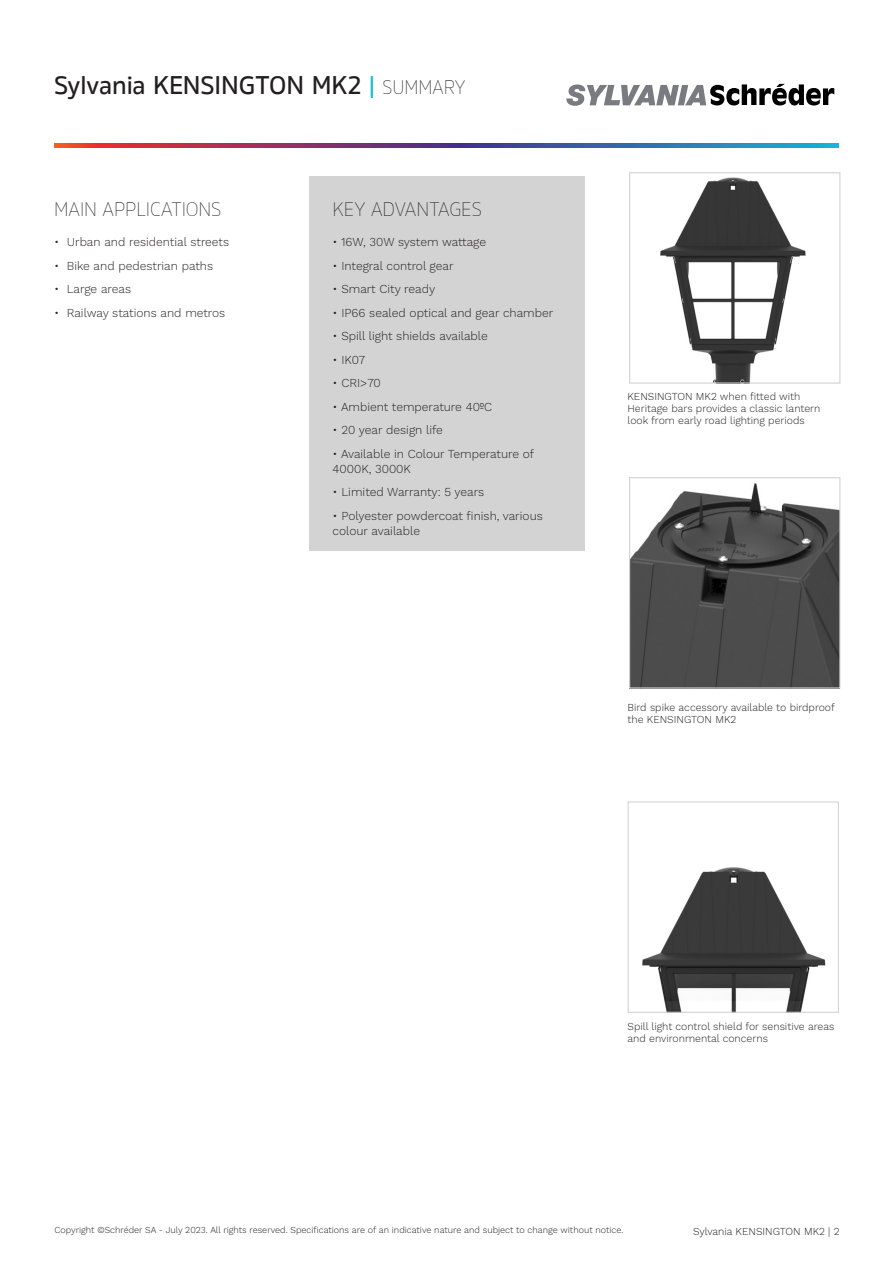
<style>
.page{position:relative;width:893px;height:1263px;background:#fff}
.page>*{position:absolute;margin:0;border:0;box-sizing:border-box;transform-origin:0 0}
.PRODUCT_NAME_F_OK{font:500 25.5px "Rleud";letter-spacing:-.005em;color:#231f20}
.TXT_-_TITRE_2{font:100 19.5px "Rleud";letter-spacing:-.005em;color:#231f20}
.t1{font:300 12px/15px "Work Sans";color:#231f20}
.t2{font:300 10.5px/12px "Work Sans";color:#231f20}
.t3{font:300 9px "Work Sans";color:#231f20}
.s1{color:#11badc}
.s2{font-weight:100;font-size:19.5px}
</style>
<div class="page">
<div style="left:309px;top:177px;width:275px;height:374px;background:#d2d3d2"></div>
<svg style="left:54px;top:144px;width:785px;height:3px;background:#6b5083"></svg>
<svg style="left:566px;top:84px;width:268px;height:22px"></svg>
<img style="left:642px;top:867px;width:184px;height:144px">
<div style="left:628px;top:801px;width:211px;height:212px;border:1px solid #d2d3d2"></div>
<img style="left:631px;top:483px;width:207px;height:203px">
<div style="left:629px;top:477px;width:211px;height:211px;border:1px solid #d2d3d2"></div>
<img style="left:660px;top:177px;width:146px;height:205px">
<div style="left:629px;top:172px;width:211px;height:212px;border:1px solid #d2d3d2"></div>
<p class="PRODUCT_NAME_F_OK" style="left:54px;top:68px;width:413px">Sylvania KENSINGTON MK2 <span class="s1">|</span> <span class="s2">SUMMARY</span></p>
<p class="TXT_-_TITRE_2" style="left:54px;top:197px;width:169px">MAIN APPLICATIONS</p>
<p class="t1" style="left:54px;top:235px;width:177px">• Urban and residential streets</p>
<p class="t1" style="left:54px;top:258px;width:161px">• Bike and pedestrian paths</p>
<p class="t1" style="left:54px;top:282px;width:79px">• Large areas</p>
<p class="t1" style="left:54px;top:305px;width:173px">• Railway stations and metros</p>
<p class="TXT_-_TITRE_2" style="left:333px;top:197px;width:151px">KEY ADVANTAGES</p>
<p class="t1" style="left:333px;top:235px;width:155px">• 16W, 30W system wattage</p>
<p class="t1" style="left:333px;top:258px;width:123px">• Integral control gear</p>
<p class="t1" style="left:333px;top:282px;width:104px">• Smart City ready</p>
<p class="t1" style="left:333px;top:305px;width:222px">• IP66 sealed optical and gear chamber</p>
<p class="t1" style="left:333px;top:329px;width:157px">• Spill light shields available</p>
<p class="t1" style="left:333px;top:352px;width:34px">• IK07</p>
<p class="t1" style="left:333px;top:376px;width:50px">• CRI&gt;70</p>
<p class="t1" style="left:333px;top:399px;width:161px">• Ambient temperature 40ºC</p>
<p class="t1" style="left:333px;top:423px;width:112px">• 20 year design life</p>
<p class="t1" style="left:333px;top:446px;width:203px">• Available in Colour Temperature of<br>4000K, 3000K</p>
<p class="t1" style="left:333px;top:485px;width:153px">• Limited Warranty: 5 years</p>
<p class="t1" style="left:333px;top:508px;width:212px">• Polyester powdercoat finish, various colour available</p>
<p class="t2" style="left:628px;top:391px;width:194px">KENSINGTON MK2 when fitted with<br>Heritage bars provides a classic lantern look from early road lighting periods</p>
<p class="t2" style="left:628px;top:701px;width:209px">Bird spike accessory available to birdproof</p>
<p class="t2" style="left:628px;top:713px;width:110px">the KENSINGTON MK2</p>
<p class="t2" style="left:628px;top:1021px;width:208px">Spill light control shield for sensitive areas and environmental concerns</p>
<p class="t3" style="left:55px;top:1225px;width:570px">Copyright ©Schréder SA - July 2023. All rights reserved. Specifications are of an indicative nature and subject to change without notice.</p>
<p class="t2" style="left:693px;top:1226px;width:148px">Sylvania KENSINGTON MK2 | 2</p>
</div>
